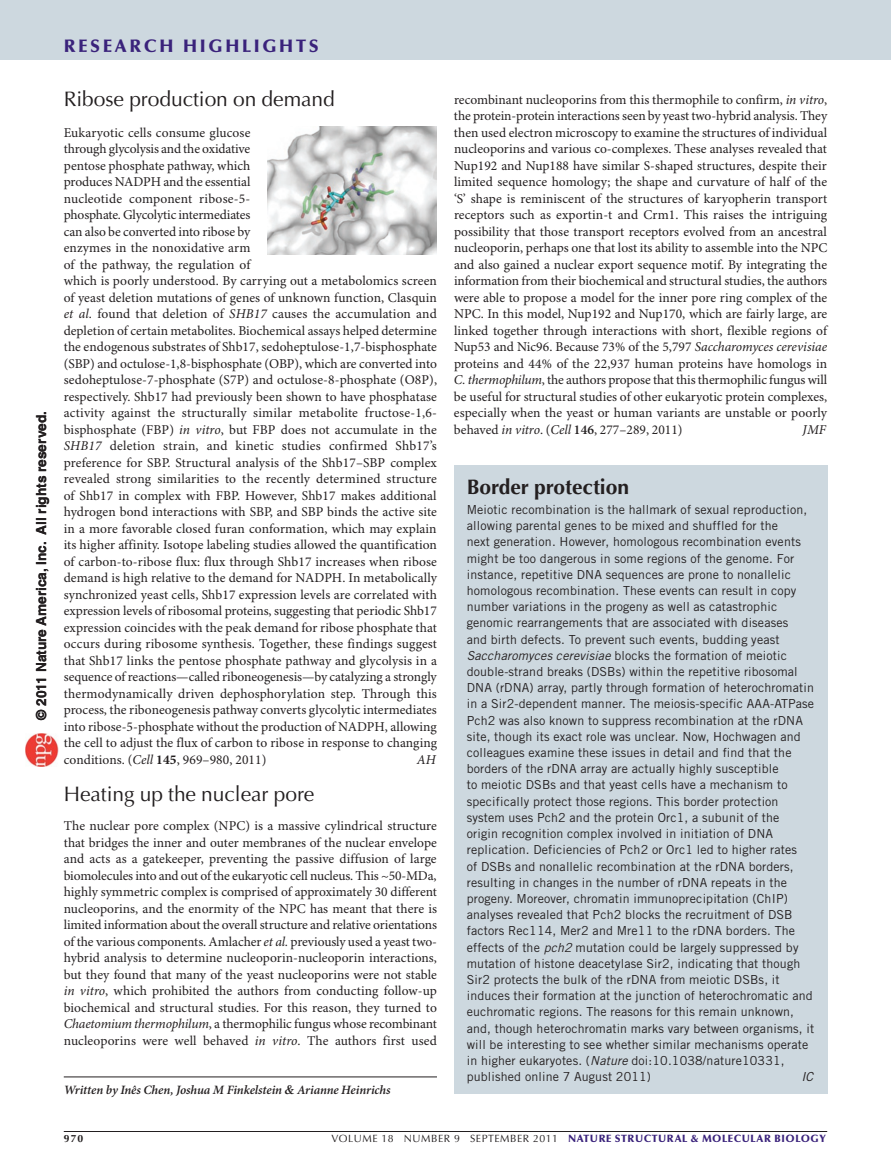
<style>
.page{position:relative;width:891px;height:1175px;background:#fff}
.page>*{position:absolute;margin:0;border:0;box-sizing:border-box;transform-origin:0 0}
.t1{font:21px "Optima LT Std";letter-spacing:-.005em;color:#231f20}
.t2{font:700 21px "Optima LT Std";letter-spacing:-.005em;color:#231f20}
.t3{font:900 18px "Optima LT Std";letter-spacing:.15em;color:#3a227b}
.t4{font:700 13.65px "Helvetica LT Std";color:#231f20}
.t5{font:13.5px/16.5px "Minion Pro";letter-spacing:.005em;color:#231f20;text-align:justify}
.t6{font:italic 13.5px "Minion Pro";color:#231f20}
.t7{font:italic 600 12.75px "Minion Pro";letter-spacing:-.01em;color:#231f20}
.t8{font:12.45px/16.2px "Trade Gothic LT Std";letter-spacing:.01em;color:#231f20}
.t9{font:italic 12.45px "Trade Gothic LT Std";color:#231f20}
.t10{font:900 10.5px "Optima LT Std";letter-spacing:.05em;color:#3a227b}
.t11{font:10.5px "Optima LT Std";letter-spacing:.05em;color:#231f20}
.t12{font:700 10.5px "Optima LT Std";color:#231f20}
.s1{font-style:inherit}
.s2{font-style:italic}
.s3{font-weight:700}
.s4{font-family:"Times LT Std"}
.s5{font-weight:600}
.s6{font-weight:400;color:#231f20}
</style>
<div class="page">
<hr style="left:64px;top:1131px;width:763px;height:1px;background:#231f20">
<div style="left:0;top:0;width:891px;height:60px;background:#cdd8df"></div>
<hr style="left:64px;top:1076px;width:373px;height:1px;background:#231f20">
<div style="left:454px;top:465px;width:373px;height:629px;background:#cdd8df"></div>
<img style="left:267px;top:127px;width:170px;height:128px">
<img style="left:25px;top:733px;width:33px;height:33px">
<h2 class="t3" style="left:64px;top:36px;width:257px">RESEARCH HIGHLIGHTS</h2>
<p class="t4" style="left:33px;top:719px;width:310px;rotate:-90deg">© 201<span class="s1">1</span> Nature America, Inc. All rights reserved.</p>
<h1 class="t1" style="left:64px;top:87px;width:273px">Ribose production on demand</h1>
<p class="t5" style="left:64px;top:125px;width:375px;text-align:left">Eukaryotic cells consume glucose<br>through glycolysis and the oxidative<br>pentose phosphate pathway, which<br>produces NADPH and the essential<br>nucleotide component ribose-5-<br>phosphate. Glycolytic intermediates<br>can also be converted into ribose by<br>enzymes in the nonoxidative arm<br>of the pathway, the regulation of<br>which is poorly understood. By carrying out a metabolomics screen of yeast deletion mutations of genes of unknown function, Clasquin <span class="s2">et al</span>. found that deletion of <span class="s2">SHB17</span> causes the accumulation and depletion of certain metabolites. Biochemical assays helped determine the endogenous substrates of Shb17, sedoheptulose-1,7-bisphosphate (SBP) and octulose-1,8-bisphosphate (OBP), which are converted into sedoheptulose-7-phosphate (S7P) and octulose-8-phosphate (O8P), respectively. Shb17 had previously been shown to have phosphatase activity against the structurally similar metabolite fructose-1,6- bisphosphate (FBP) <span class="s2">in vitro</span>, but FBP does not accumulate in the <span class="s2">SHB17</span> deletion strain, and kinetic studies confirmed Shb17’s preference for SBP. Structural analysis of the Shb17–SBP complex revealed strong similarities to the recently determined structure of Shb17 in complex with FBP. However, Shb17 makes additional hydrogen bond interactions with SBP, and SBP binds the active site in a more favorable closed furan conformation, which may explain its higher affinity. Isotope labeling studies allowed the quantification of carbon-to-ribose flux: flux through Shb17 increases when ribose demand is high relative to the demand for NADPH. In metabolically synchronized yeast cells, Shb17 expression levels are correlated with expression levels of ribosomal proteins, suggesting that periodic Shb17 expression coincides with the peak demand for ribose phosphate that occurs during ribosome synthesis. Together, these findings suggest that Shb17 links the pentose phosphate pathway and glycolysis in a sequence of reactions—called riboneogenesis—by catalyzing a strongly thermodynamically driven dephosphorylation step. Through this process, the riboneogenesis pathway converts glycolytic intermediates into ribose-5-phosphate without the production of NADPH, allowing the cell to adjust the flux of carbon to ribose in response to changing conditions. (<span class="s2">Cell</span> <span class="s3">145</span>, 969–980, 2011)</p>
<p class="t6" style="left:417px;top:751px;width:21px">AH</p>
<h1 class="t1" style="left:64px;top:781px;width:252px">Heating up the nuclear pore</h1>
<p class="t5" style="left:64px;top:818px;width:375px">The nuclear pore complex (NPC) is a massive cylindrical structure that bridges the inner and outer membranes of the nuclear envelope and acts as a gatekeeper, preventing the passive diffusion of large biomolecules into and out of the eukaryotic cell nucleus. This ~50-MDa, highly symmetric complex is comprised of approximately 30 different nucleoporins, and the enormity of the NPC has meant that there is limited information about the overall structure and relative orientations of the various components. Amlacher <span class="s2">et al.</span> previously used a yeast two&shy;hybrid analysis to determine nucleoporin-nucleoporin interactions, but they found that many of the yeast nucleoporins were not stable <span class="s2">in vitro</span>, which prohibited the authors from conducting follow-up biochemical and structural studies. For this reason, they turned to <span class="s2">Chaetomium thermophilum</span>, a thermophilic fungus whose recombinant nucleoporins were well behaved <span class="s2">in vitro</span>. The authors first used</p>
<p class="t7" style="left:64px;top:1082px;width:328px">Written by Inês Chen, Joshua M Finkelstein <span class="s4">&amp;</span> Arianne Heinrichs</p>
<p class="t5" style="left:454px;top:92px;width:375px">recombinant nucleoporins from this thermophile to confirm, <span class="s2">in vitro</span>, the protein-protein interactions seen by yeast two-hybrid analysis. They then used electron microscopy to examine the structures of individual nucleoporins and various co-complexes. These analyses revealed that Nup192 and Nup188 have similar S-shaped structures, despite their limited sequence homology; the shape and curvature of half of the ‘S’ shape is reminiscent of the structures of karyopherin transport receptors such as exportin-t and Crm1. This raises the intriguing possibility that those transport receptors evolved from an ancestral nucleoporin, perhaps one that lost its ability to assemble into the NPC and also gained a nuclear export sequence motif. By integrating the information from their biochemical and structural studies, the authors were able to propose a model for the inner pore ring complex of the NPC. In this model, Nup192 and Nup170, which are fairly large, are linked together through interactions with short, flexible regions of Nup53 and Nic96. Because 73% of the 5,797 <span class="s2">Saccharomyces cerevisiae </span>proteins and 44% of the 22,937 human proteins have homologs in <span class="s2">C. thermophilum</span>, the authors propose that this thermophilic fungus will be useful for structural studies of other eukaryotic protein complexes, especially when the yeast or human variants are unstable or poorly behaved <span class="s2">in vitro</span>. (<span class="s2">Cell</span> <span class="s5">146</span>, 277–289, 2011)</p>
<p class="t6" style="left:803px;top:421px;width:25px">JMF</p>
<h1 class="t2" style="left:467px;top:474px;width:164px">Border protection</h1>
<p class="t8" style="left:467px;top:501px;width:349px">Meiotic recombination is the hallmark of sexual reproduction, allowing parental genes to be mixed and shuffled for the<br>next generation. However, homologous recombination events might be too dangerous in some regions of the genome. For instance, repetitive DNA sequences are prone to nonallelic homologous recombination. These events can result in copy number variations in the progeny as well as catastrophic genomic rearrangements that are associated with diseases<br>and birth defects. To prevent such events, budding yeast <span class="s2">Saccharomyces cerevisiae</span> blocks the formation of meiotic double-strand breaks (DSBs) within the repetitive ribosomal DNA (rDNA) array, partly through formation of heterochromatin in a Sir2-dependent manner. The meiosis-specific AAA-ATPase Pch2 was also known to suppress recombination at the rDNA site, though its exact role was unclear. Now, Hochwagen and colleagues examine these issues in detail and find that the borders of the rDNA array are actually highly susceptible<br>to meiotic DSBs and that yeast cells have a mechanism to specifically protect those regions. This border protection system uses Pch2 and the protein Orc1, a subunit of the<br>origin recognition complex involved in initiation of DNA replication. Deficiencies of Pch2 or Orc1 led to higher rates<br>of DSBs and nonallelic recombination at the rDNA borders, resulting in changes in the number of rDNA repeats in the progeny. Moreover, chromatin immunoprecipitation (ChIP) analyses revealed that Pch2 blocks the recruitment of DSB factors Rec114, Mer2 and Mre11 to the rDNA borders. The effects of the <span class="s2">pch2</span> mutation could be largely suppressed by mutation of histone deacetylase Sir2, indicating that though Sir2 protects the bulk of the rDNA from meiotic DSBs, it induces their formation at the junction of heterochromatic and euchromatic regions. The reasons for this remain unknown, and, though heterochromatin marks vary between organisms, it will be interesting to see whether similar mechanisms operate in higher eukaryotes. (<span class="s2">Nature</span> doi:10.1038/nature10331, published online 7 August 2011)</p>
<p class="t9" style="left:801px;top:1069px;width:13px">IC</p>
<p class="t12" style="left:64px;top:1132px;width:21px">970</p>
<p class="t11" style="left:332px;top:1132px;width:171px">volume 18 number 9 SEPTEMBER</p>
<p class="t10" style="left:533px;top:1132px;width:294px"><span class="s6">2011</span> NATURE STRUCTURAL &amp; MOLECULAR BIOLOGY</p>
</div>
